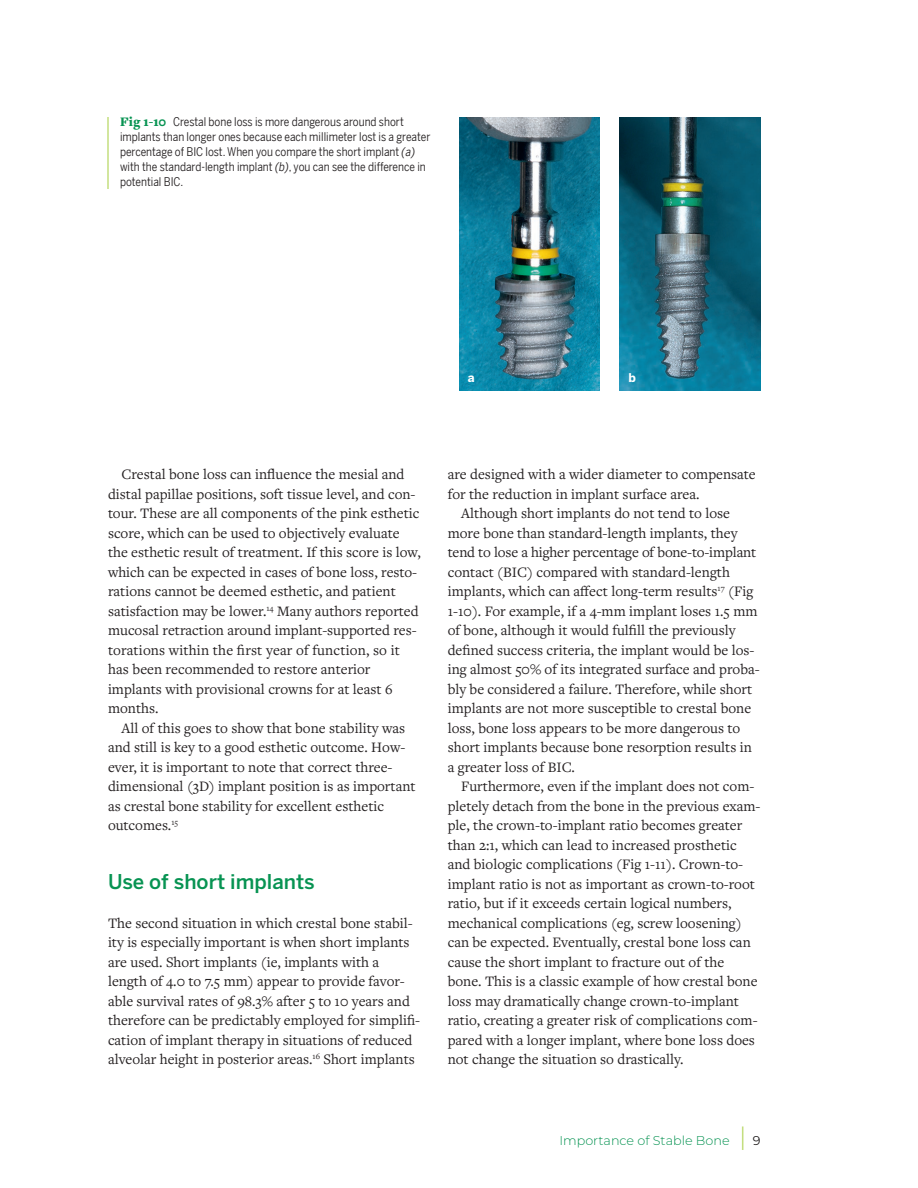
<style>
.page{position:relative;width:918px;height:1188px;background:#fff}
.page>*{position:absolute;margin:0;border:0;box-sizing:border-box;transform-origin:0 0}
.t1{font:500 20.25px "Benton Sans";color:#079352}
.t2{font:15px/19.5px "Freight Text Pro";color:#231f20}
.t3{font:300 12.75px "Montserrat";color:#079352}
.t4{font:12px/15px "Benton Sans Condensed";color:#231f20}
.t5{font:700 12px "Benton Sans";color:#fff}
.s1{font-family:"Freight Text Pro";font-weight:900;font-size:13.5px;color:#079352}
.s2{font-style:italic}
.s3{font-family:"Freight Text Pro";font-style:italic;font-size:27px;color:#b0d354}
.s4{font-weight:400;color:#231f20}
</style>
<div class="page">
<img style="left:459px;top:117px;width:140px;height:274px">
<hr style="left:107px;top:117px;width:2px;height:72px;background:#b0d354">
<img style="left:620px;top:117px;width:140px;height:274px">
<p class="t4" style="left:120px;top:114px;width:312px"><span class="s1">Fig 1-10</span> Crestal bone loss is more dangerous around short implants than longer ones because each millimeter lost is a greater percentage of BIC lost. When you compare the short implant <span class="s2">(a) </span>with the standard-length implant <span class="s2">(b)</span>, you can see the difference in potential BIC.</p>
<p class="t5" style="left:468px;top:370px;width:8px">a</p>
<p class="t5" style="left:629px;top:370px;width:9px">b</p>
<p class="t2" style="left:108px;top:464px;width:314px;text-indent:14px">Crestal bone loss can influence the mesial and distal papillae positions, soft tissue level, and con&shy;tour. These are all components of the pink esthetic score, which can be used to objectively evaluate the esthetic result of treatment. If this score is low, which can be expected in cases of bone loss, resto&shy;rations cannot be deemed esthetic, and patient satisfaction may be lower.<sup>14</sup> Many authors reported mucosal retraction around implant-supported res&shy;torations within the first year of function, so it has been recommended to restore anterior implants with provisional crowns for at least 6 months.</p>
<p class="t2" style="left:108px;top:717px;width:309px;text-indent:13px">All of this goes to show that bone stability was and still is key to a good esthetic outcome. How&shy;ever, it is important to note that correct three&shy;dimensional (3D) implant position is as important as crestal bone stability for excellent esthetic outcomes.<sup>15</sup></p>
<h1 class="t1" style="left:108px;top:869px;width:208px">Use of short implants</h1>
<p class="t2" style="left:108px;top:912px;width:314px">The second situation in which crestal bone stabil&shy;ity is especially important is when short implants are used. Short implants (ie, implants with a length of 4.0 to 7.5 mm) appear to provide favor&shy;able survival rates of 98.3% after 5 to 10 years and therefore can be predictably employed for simplifi&shy;cation of implant therapy in situations of reduced alveolar height in posterior areas.<sup>16</sup> Short implants</p>
<p class="t2" style="left:448px;top:464px;width:310px">are designed with a wider diameter to compensate</p>
<p class="t2" style="left:448px;top:483px;width:253px">for the reduction in implant surface area.</p>
<p class="t2" style="left:461px;top:503px;width:270px">Although short implants do not tend to lose</p>
<p class="t2" style="left:448px;top:522px;width:291px">more bone than standard-length implants, they</p>
<p class="t2" style="left:448px;top:542px;width:310px">tend to lose a higher percentage of bone-to-implant</p>
<p class="t2" style="left:448px;top:561px;width:284px">contact (BIC) compared with standard-length</p>
<p class="t2" style="left:448px;top:581px;width:307px">implants, which can affect long-term results<sup>17</sup> (Fig</p>
<p class="t2" style="left:448px;top:600px;width:311px">1-10). For example, if a 4-mm implant loses 1.5 mm</p>
<p class="t2" style="left:448px;top:620px;width:289px">of bone, although it would fulfill the previously</p>
<p class="t2" style="left:448px;top:639px;width:308px">defined success criteria, the implant would be los-</p>
<p class="t2" style="left:448px;top:659px;width:313px">ing almost 50% of its integrated surface and proba-</p>
<p class="t2" style="left:448px;top:678px;width:306px">bly be considered a failure. Therefore, while short</p>
<p class="t2" style="left:448px;top:698px;width:305px">implants are not more susceptible to crestal bone</p>
<p class="t2" style="left:448px;top:717px;width:294px">loss, bone loss appears to be more dangerous to</p>
<p class="t2" style="left:448px;top:737px;width:306px">short implants because bone resorption results in</p>
<p class="t2" style="left:448px;top:756px;width:129px">a greater loss of BIC.</p>
<p class="t2" style="left:461px;top:776px;width:295px">Furthermore, even if the implant does not com-</p>
<p class="t2" style="left:448px;top:795px;width:314px">pletely detach from the bone in the previous exam-</p>
<p class="t2" style="left:448px;top:815px;width:296px">ple, the crown-to-implant ratio becomes greater</p>
<p class="t2" style="left:448px;top:834px;width:291px">than 2:1, which can lead to increased prosthetic</p>
<p class="t2" style="left:448px;top:854px;width:297px">and biologic complications (Fig 1-11). Crown-to-</p>
<p class="t2" style="left:448px;top:873px;width:309px">implant ratio is not as important as crown-to-root</p>
<p class="t2" style="left:448px;top:893px;width:285px">ratio, but if it exceeds certain logical numbers,</p>
<p class="t2" style="left:448px;top:912px;width:295px">mechanical complications (eg, screw loosening)</p>
<p class="t2" style="left:448px;top:932px;width:305px">can be expected. Eventually, crestal bone loss can</p>
<p class="t2" style="left:448px;top:951px;width:278px">cause the short implant to fracture out of the</p>
<p class="t2" style="left:448px;top:971px;width:311px">bone. This is a classic example of how crestal bone</p>
<p class="t2" style="left:448px;top:990px;width:293px">loss may dramatically change crown-to-implant</p>
<p class="t2" style="left:448px;top:1010px;width:311px">ratio, creating a greater risk of complications com-</p>
<p class="t2" style="left:448px;top:1029px;width:309px">pared with a longer implant, where bone loss does</p>
<p class="t2" style="left:448px;top:1049px;width:237px">not change the situation so drastically.</p>
<p class="t3" style="left:559px;top:1132px;width:203px">Importance of Stable Bone <span class="s3">|</span> <span class="s4">9</span></p>
</div>
